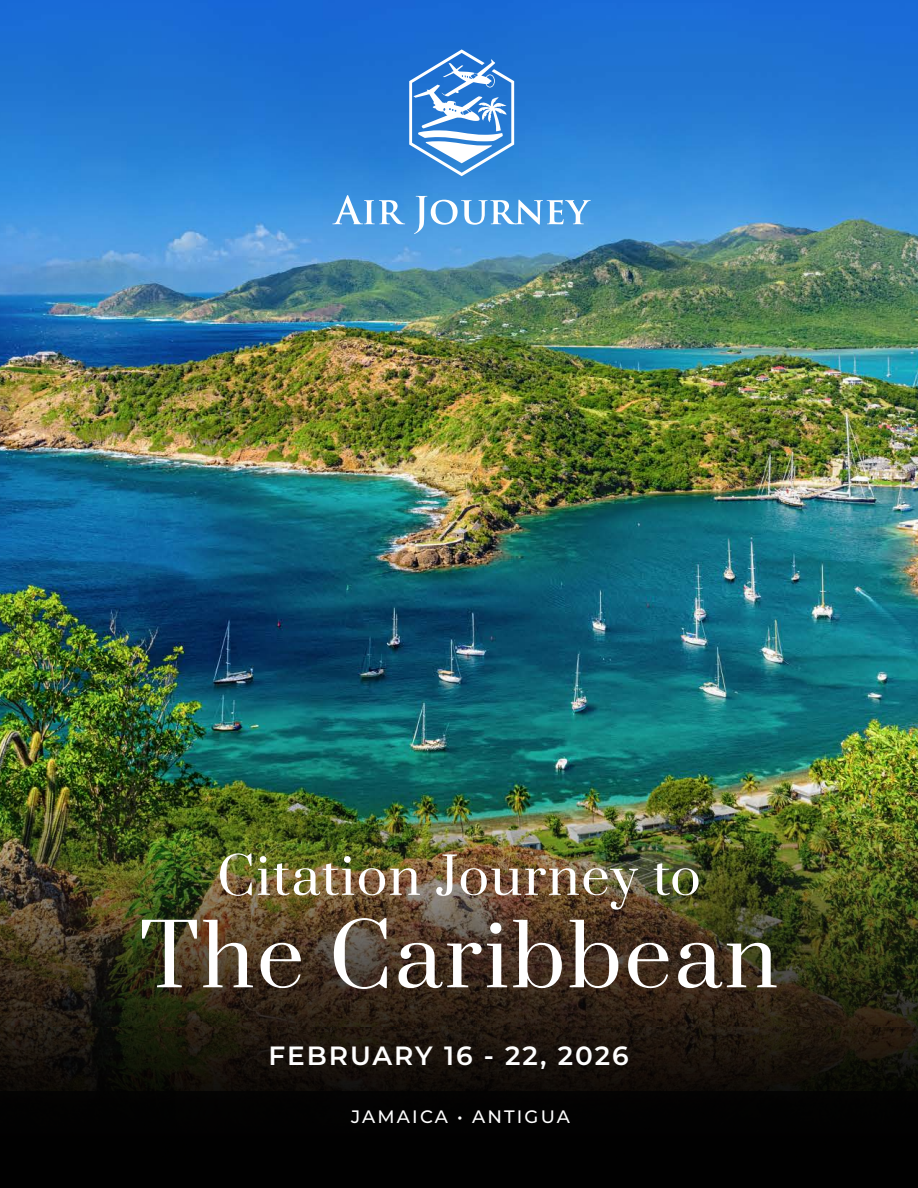
<style>
.page{position:relative;width:918px;height:1188px;background:#fff}
.page>*{position:absolute;margin:0;border:0;box-sizing:border-box;transform-origin:0 0}
.t1{font:84.3px "Prata";letter-spacing:.03em;color:#fff}
.t2{font:50.55px "Prata";letter-spacing:.03em;color:#fff}
.t3{font:600 26.4px "Montserrat";letter-spacing:.075em;color:#fff}
.t4{font:500 18px "Montserrat";letter-spacing:.12em;color:#fff}
</style>
<div class="page">
<img style="left:0;top:0;width:918px;height:783px">
<img style="left:0;top:783px;width:918px;height:405px">
<svg style="left:409px;top:49px;width:105px;height:127px"></svg>
<svg style="left:332px;top:195px;width:73px;height:29px"></svg>
<svg style="left:414px;top:196px;width:177px;height:38px"></svg>
<h2 class="t2" style="left:217px;top:834px;width:485px">Citation Journey to</h2>
<h1 class="t1" style="left:140px;top:886px;width:640px">The Caribbean</h1>
<p class="t3" style="left:268px;top:1037px;width:362px">FEBRUARY 16 - 22, 2026</p>
<p class="t4" style="left:351px;top:1104px;width:220px">JAMAICA • ANTIGUA</p>
</div>
